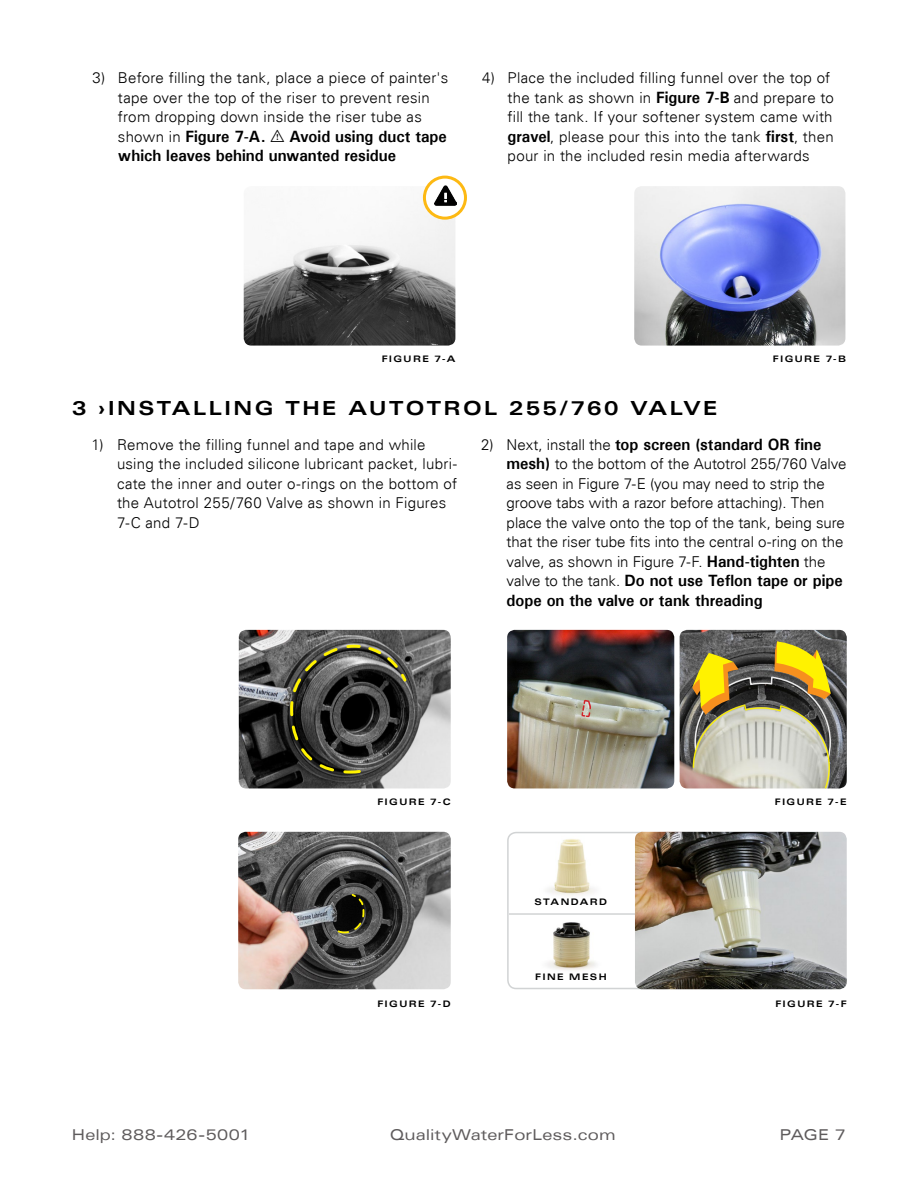
<style>
.page{position:relative;width:918px;height:1188px;background:#fff}
.page>*{position:absolute;margin:0;border:0;box-sizing:border-box;transform-origin:0 0}
.t1{font:700 expanded 19.5px "Univers";letter-spacing:.125em;color:#000}
.t2{font:700 16.35px/19.5px "Univers";color:#000;scale:.96 1}
.t3{font:300 15px/19.5px "Univers";letter-spacing:.015em;color:#000}
.t4{font:expanded 15px "Univers";letter-spacing:.005em;color:#5e5b5c}
.t5{font:700 expanded 9px "Univers";letter-spacing:.155em;color:#000}
.s1{font-weight:300;font-size:15px}
.s2{font-family:"tables";font-weight:400}
.s3{font-weight:700;font-size:16.35px}
</style>
<div class="page">
<img style="left:244px;top:186px;width:211px;height:160px">
<img style="left:634px;top:186px;width:211px;height:160px">
<svg style="left:424px;top:177px;width:41px;height:41px"></svg>
<div style="left:423px;top:176px;width:44px;height:44px;border:3px solid #fdb913;border-radius:50%"></div>
<img style="left:434px;top:184px;width:22px;height:22px">
<hr style="left:509px;top:913px;width:128px;height:2px;background:#d1d3d4">
<img style="left:547px;top:922px;width:49px;height:49px">
<img style="left:547px;top:839px;width:48px;height:57px">
<div style="left:507px;top:832px;width:144px;height:157px;border:2px solid #d1d3d4;border-radius:8px"></div>
<img style="left:239px;top:630px;width:212px;height:158px">
<img style="left:238px;top:832px;width:213px;height:157px">
<img style="left:635px;top:832px;width:212px;height:157px">
<img style="left:680px;top:630px;width:167px;height:158px">
<img style="left:507px;top:630px;width:167px;height:158px">
<svg style="left:289px;top:643px;width:120px;height:132px;background:#46453e"></svg>
<svg style="left:336px;top:892px;width:29px;height:42px"></svg>
<svg style="left:692px;top:641px;width:140px;height:148px;background:#a8a076"></svg>
<svg style="left:581px;top:699px;width:11px;height:34px"></svg>
<p class="t3" style="left:92px;top:68px;width:357px;text-align:center">3) Before filling the tank, place a piece of painter's tape over the top of the riser to prevent resin<br>from dropping down inside the riser tube as</p>
<p class="t2" style="left:118px;top:126px;width:344px"><span class="s1">shown in</span> Figure 7-A. <span class="s2">i</span> Avoid using duct tape which leaves behind unwanted residue</p>
<p class="t3" style="left:508px;top:68px;width:328px;text-indent:-25px">4) Place the included filling funnel over the top of the tank as shown in <span class="s3">Figure 7-B</span> and prepare to fill the tank. If your softener system came with <span class="s3">gravel</span>, please pour this into the tank <span class="s3">first</span>, then pour in the included resin media afterwards</p>
<p class="t5" style="left:382px;top:354px;width:75px">FIGURE 7-A</p>
<p class="t5" style="left:773px;top:354px;width:75px">FIGURE 7-B</p>
<h1 class="t1" style="left:72px;top:397px;width:647px">3 ›INSTALLING THE AUTOTROL 255/760 VALVE</h1>
<p class="t3" style="left:117px;top:435px;width:342px;text-indent:-26px">1) Remove the filling funnel and tape and while using the included silicone lubricant packet, lubri&shy;cate the inner and outer o-rings on the bottom of the Autotrol 255/760 Valve as shown in Figures 7-C and 7-D</p>
<p class="t2" style="left:481px;top:434px;width:356px"><span class="s1">2) Next, install the</span> top screen (standard OR fine</p>
<p class="t3" style="left:507px;top:454px;width:341px"><span class="s3">mesh)</span> to the bottom of the Autotrol 255/760 Valve as seen in Figure 7-E (you may need to strip the groove tabs with a razor before attaching). Then place the valve onto the top of the tank, being sure that the riser tube fits into the central o-ring on the valve, as shown in Figure 7-F. <span class="s3">Hand-tighten</span> the</p>
<p class="t2" style="left:507px;top:571px;width:352px"><span class="s1">valve to the tank.</span> Do not use Teflon tape or pipe dope on the valve or tank threading</p>
<p class="t5" style="left:377px;top:797px;width:75px">FIGURE 7-C</p>
<p class="t5" style="left:775px;top:797px;width:73px">FIGURE 7-E</p>
<p class="t5" style="left:535px;top:897px;width:74px">STANDARD</p>
<p class="t5" style="left:535px;top:972px;width:72px">FINE MESH</p>
<p class="t5" style="left:377px;top:998px;width:74px">FIGURE 7-D</p>
<p class="t5" style="left:775px;top:998px;width:73px">FIGURE 7-F</p>
<p class="t4" style="left:72px;top:1126px;width:180px">Help: 888-426-5001</p>
<p class="t4" style="left:390px;top:1126px;width:227px">QualityWaterForLess.com</p>
<p class="t4" style="left:780px;top:1126px;width:68px">PAGE 7</p>
</div>
